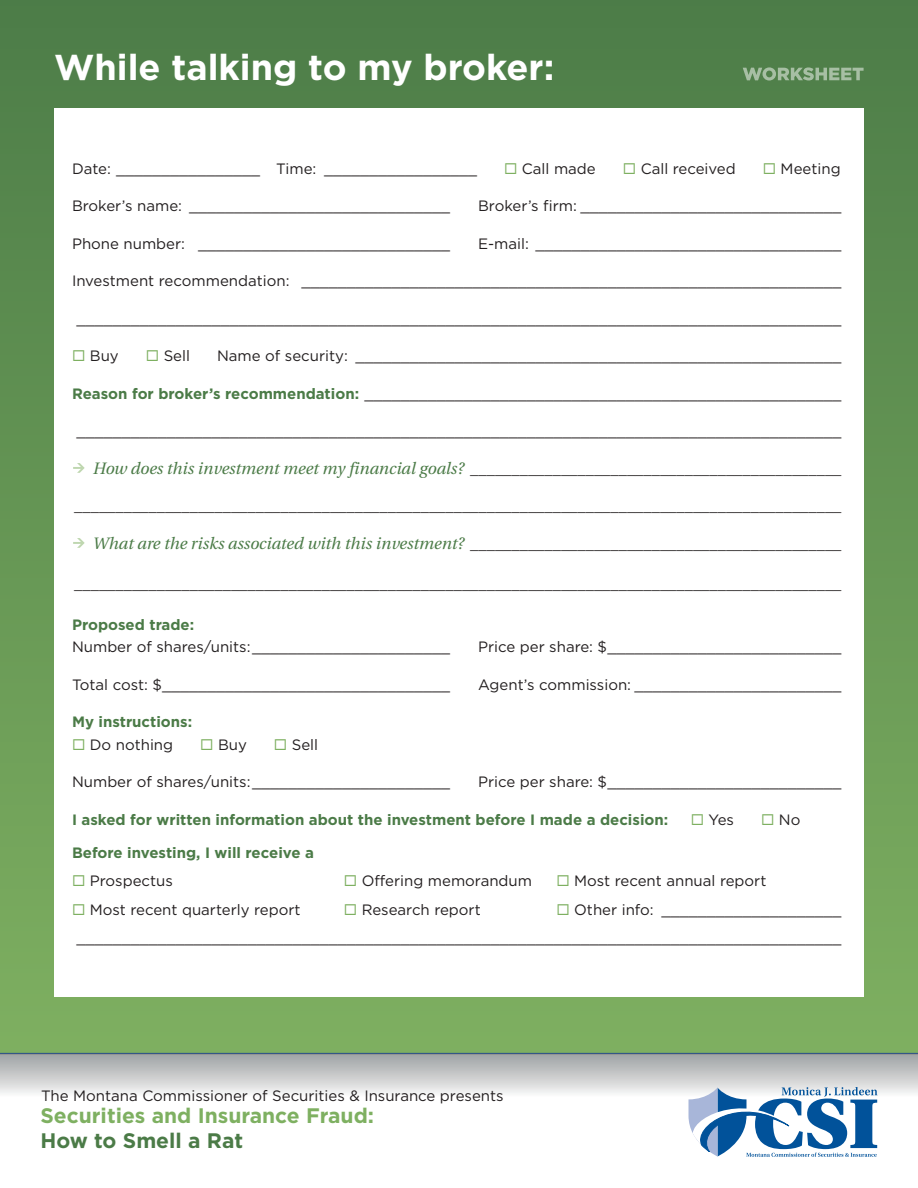
<style>
.page{position:relative;width:918px;height:1188px;background:#fff}
.page>*{position:absolute;margin:0;border:0;box-sizing:border-box;transform-origin:0 0}
.t1{font:700 36px "Gotham";color:#fff}
.t2{font:700 21px/25.2px "Gotham";color:#7eb061}
.t3{font:16.5px "Utopia";color:#231f20}
.t4{font:15px/22.5px "Gotham";color:#231f20}
.t5{font:700 15px "Gotham";color:#4b7b47}
.s1{color:#7eb061}
.s2{font-weight:700;color:#4b7b47}
.s3{font-style:italic;color:#4b7b47}
.s4{color:#4b7b47}
</style>
<div class="page">
<div style="left:0;top:1053px;width:918px;height:44px;background:linear-gradient(to bottom,#9b9fa1,#f7f7f6)"></div>
<div style="left:0;top:0;width:918px;height:1055px;background:linear-gradient(to bottom,#4c7c48,#7eb061)"></div>
<div style="left:54px;top:108px;width:810px;height:889px;background:#fff"></div>
<svg style="left:73px;top:463px;width:12px;height:10px"></svg>
<svg style="left:73px;top:538px;width:12px;height:10px"></svg>
<img style="left:0;top:1054px;width:918px;height:1px">
<hr style="left:0;top:1053px;width:918px;height:1px;background:#274f86">
<img style="left:743px;top:67px;width:121px;height:14px">
<svg style="left:688px;top:1087px;width:190px;height:70px"></svg>
<p class="t1" style="left:54px;top:47px;width:502px">While talking to my broker:</p>
<p class="t4" style="left:72px;top:157px;width:406px">Date: ________________ Time: _________________</p>
<p class="t4" style="left:504px;top:157px;width:93px"><span class="s1">◻</span> Call made</p>
<p class="t4" style="left:623px;top:157px;width:114px"><span class="s1">◻</span> Call received</p>
<p class="t4" style="left:763px;top:157px;width:79px"><span class="s1">◻</span> Meeting</p>
<p class="t4" style="left:72px;top:194px;width:380px">Broker’s name: _____________________________</p>
<p class="t4" style="left:478px;top:194px;width:365px">Broker’s firm: _____________________________</p>
<p class="t4" style="left:72px;top:232px;width:380px">Phone number: ____________________________</p>
<p class="t4" style="left:478px;top:232px;width:365px">E-mail: __________________________________</p>
<p class="t4" style="left:72px;top:269px;width:771px">Investment recommendation: ____________________________________________________________</p>
<p class="t4" style="left:77px;top:307px;width:767px">_____________________________________________________________________________________</p>
<p class="t4" style="left:72px;top:344px;width:48px"><span class="s1">◻</span> Buy</p>
<p class="t4" style="left:146px;top:344px;width:46px"><span class="s1">◻</span> Sell</p>
<p class="t4" style="left:217px;top:344px;width:626px">Name of security: ______________________________________________________</p>
<p class="t4" style="left:72px;top:382px;width:771px"><span class="s2">Reason for broker’s recommendation:</span> _____________________________________________________</p>
<p class="t4" style="left:76px;top:419px;width:766px">_____________________________________________________________________________________</p>
<p class="t3" style="left:93px;top:459px;width:750px"><span class="s3">How does this investment meet my financial goals?</span> _____________________________________________</p>
<p class="t3" style="left:74px;top:496px;width:769px">_____________________________________________________________________________________________</p>
<p class="t3" style="left:93px;top:534px;width:750px"><span class="s3">What are the risks associated with this investment?</span> _____________________________________________</p>
<p class="t3" style="left:74px;top:574px;width:769px">_____________________________________________________________________________________________</p>
<p class="t4" style="left:72px;top:613px;width:380px"><span class="s2">Proposed trade:<br></span>Number of shares/units:______________________</p>
<p class="t4" style="left:478px;top:635px;width:365px">Price per share: $__________________________</p>
<p class="t4" style="left:72px;top:673px;width:380px">Total cost: $________________________________</p>
<p class="t4" style="left:478px;top:673px;width:365px">Agent’s commission: _______________________</p>
<p class="t5" style="left:72px;top:713px;width:122px">My instructions:</p>
<p class="t4" style="left:72px;top:733px;width:103px"><span class="s1">◻</span> Do nothing</p>
<p class="t4" style="left:200px;top:733px;width:48px"><span class="s1">◻</span> Buy</p>
<p class="t4" style="left:274px;top:733px;width:46px"><span class="s1">◻</span> Sell</p>
<p class="t4" style="left:72px;top:770px;width:380px">Number of shares/units:______________________</p>
<p class="t4" style="left:478px;top:770px;width:365px">Price per share: $__________________________</p>
<p class="t5" style="left:72px;top:811px;width:598px">I asked for written information about the investment before I made a decision:</p>
<p class="t4" style="left:691px;top:808px;width:45px"><span class="s1">◻</span> Yes</p>
<p class="t4" style="left:761px;top:808px;width:41px"><span class="s1">◻</span> No</p>
<p class="t5" style="left:72px;top:844px;width:243px">Before investing, I will receive a</p>
<p class="t4" style="left:72px;top:869px;width:102px"><span class="s1">◻</span> Prospectus</p>
<p class="t4" style="left:344px;top:869px;width:190px"><span class="s1">◻</span> Offering memorandum</p>
<p class="t4" style="left:556px;top:869px;width:212px"><span class="s1">◻</span> Most recent annual report</p>
<p class="t4" style="left:72px;top:898px;width:230px"><span class="s1">◻</span> Most recent quarterly report</p>
<p class="t4" style="left:344px;top:898px;width:138px"><span class="s1">◻</span> Research report</p>
<p class="t4" style="left:77px;top:895px;width:766px;line-height:28.5px;text-align:right"><span class="s1">◻</span> Other info: ____________________ _____________________________________________________________________________________</p>
<p class="t4" style="left:41px;top:1084px;width:464px">The Montana Commissioner of Securities &amp; Insurance presents</p>
<p class="t2" style="left:40px;top:1103px;width:335px">Securities and Insurance Fraud:<br><span class="s4">How to Smell a Rat</span></p>
</div>
